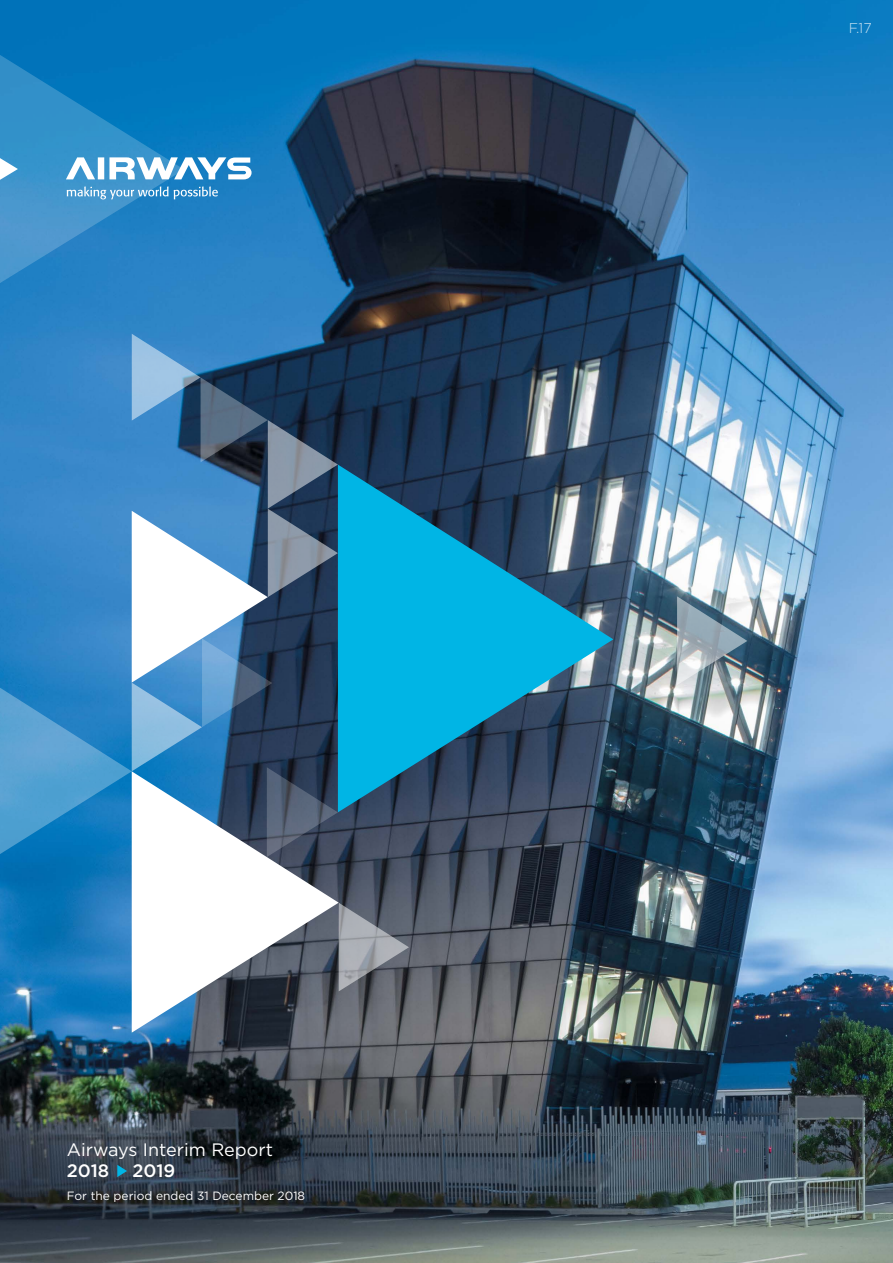
<style>
.page{position:relative;width:893px;height:1263px;background:#fff}
.page>*{position:absolute;margin:0;border:0;box-sizing:border-box;transform-origin:0 0}
.t1{font:18px "Gotham";color:#fff}
.t2{font:500 18px "Gotham";color:#fff}
.t3{font:300 14.25px "Gotham";color:#fff}
.t4{font:12px "Gotham";color:#fff}
</style>
<div class="page">
<img style="left:0;top:0;width:893px;height:1263px">
<svg style="left:117px;top:1165px;width:10px;height:12px"></svg>
<svg style="left:132px;top:991px;width:207px;height:42px"></svg>
<svg style="left:409px;top:465px;width:204px;height:347px;background:#237697"></svg>
<svg style="left:0;top:334px;width:409px;height:657px;background:#4e88af"></svg>
<img style="left:677px;top:596px;width:70px;height:89px">
<svg style="left:0;top:55px;width:252px;height:228px;background:#2f8cc8"></svg>
<h1 class="t1" style="left:67px;top:1138px;width:208px">Airways Interim Report</h1>
<h1 class="t2" style="left:67px;top:1159px;width:44px">2018</h1>
<h1 class="t2" style="left:132px;top:1159px;width:44px">2019</h1>
<p class="t4" style="left:67px;top:1188px;width:240px">For the period ended 31 December 2018</p>
<p class="t3" style="left:848px;top:19px;width:25px">F.17</p>
</div>
